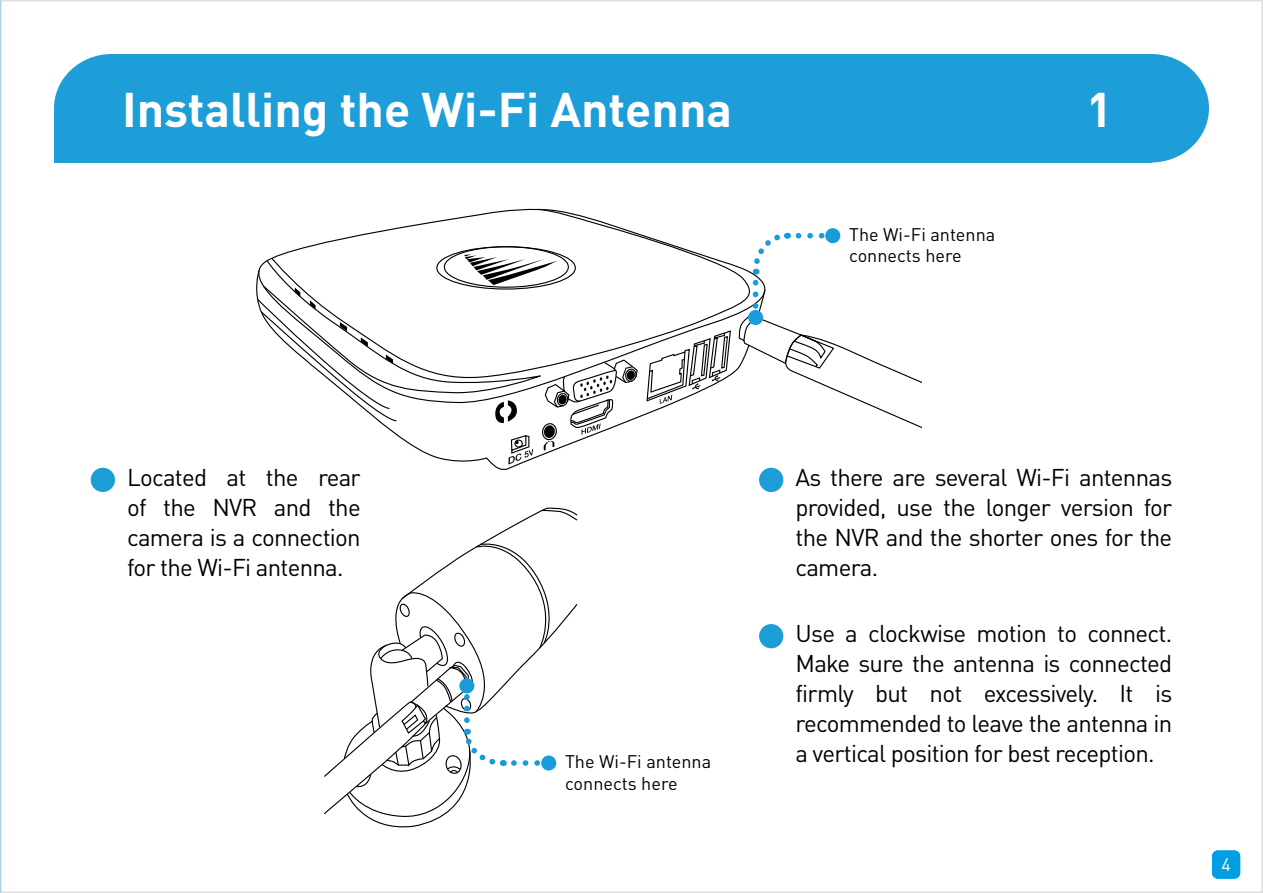
<style>
.page{position:relative;width:1263px;height:893px;background:#fff}
.page>*{position:absolute;margin:0;border:0;box-sizing:border-box;transform-origin:0 0}
.t1{font:700 48px "DIN Pro";color:#fff}
.t2{font:24px/30px "DIN Pro";letter-spacing:-.03em;color:#000;text-align:justify}
.t3{font:18px/21.6px "DIN Pro";color:#000}
.t4{font:18px "DIN Pro";color:#fff}
</style>
<div class="page">
<div style="left:0;top:0;width:1263px;height:893px;background:#fff;border:2px solid #dfe0dd"></div>
<div style="left:1212px;top:850px;width:28px;height:29px;background:#009fe3;border-radius:6px"></div>
<div style="left:1093px;top:54px;width:116px;height:109px;background:#1e9ed9;border-radius:50%"></div>
<div style="left:672px;top:54px;width:479px;height:109px;background:#1e9ed9"></div>
<div style="left:54px;top:54px;width:116px;height:109px;background:#1e9ed9;border-radius:50%"></div>
<div style="left:111px;top:54px;width:561px;height:109px;background:#1e9ed9"></div>
<div style="left:54px;top:108px;width:58px;height:55px;background:#1e9ed9"></div>
<svg style="left:759px;top:624px;width:25px;height:25px"></svg>
<svg style="left:90px;top:467px;width:25px;height:25px"></svg>
<svg style="left:759px;top:467px;width:25px;height:25px"></svg>
<svg style="left:281px;top:208px;width:479px;height:167px"></svg>
<svg style="left:256px;top:254px;width:382px;height:210px"></svg>
<svg style="left:646px;top:329px;width:86px;height:75px"></svg>
<div style="left:749px;top:311px;width:13px;height:13px;background:#1b9dd9;border-radius:50%"></div>
<div style="left:748px;top:310px;width:15px;height:15px;border:2px solid #1b9dd9;border-radius:50%"></div>
<svg style="left:738px;top:315px;width:184px;height:114px"></svg>
<svg style="left:750px;top:230px;width:38px;height:76px"></svg>
<svg style="left:798px;top:233px;width:27px;height:5px"></svg>
<div style="left:826px;top:229px;width:13px;height:13px;background:#189bd8;border-radius:50%"></div>
<div style="left:825px;top:228px;width:15px;height:15px;border:2px solid #189bd8;border-radius:50%"></div>
<svg style="left:324px;top:507px;width:254px;height:321px"></svg>
<div style="left:460px;top:679px;width:13px;height:13px;background:#189bd8;border-radius:50%"></div>
<div style="left:459px;top:678px;width:15px;height:15px;border:2px solid #189bd8;border-radius:50%"></div>
<svg style="left:0;top:0;width:1px;height:893px"></svg>
<h1 class="t1" style="left:122px;top:69px;width:612px">Installing the Wi-Fi Antenna</h1>
<h1 class="t1" style="left:1086px;top:69px;width:28px">1</h1>
<p class="t3" style="left:849px;top:222px;width:148px">The Wi-Fi antenna connects here</p>
<p class="t2" style="left:127px;top:460px;width:235px">Located at the rear of the NVR and the camera is a connection for the Wi-Fi antenna.</p>
<p class="t2" style="left:795px;top:460px;width:378px">As there are several Wi-Fi antennas provided, use the longer version for the NVR and the shorter ones for the camera.</p>
<p class="t3" style="left:565px;top:749px;width:148px">The Wi-Fi antenna connects here</p>
<p class="t2" style="left:795px;top:616px;width:378px">Use a clockwise motion to connect.<br>Make sure the antenna is connected firmly but not excessively. It is recommended to leave the antenna in a vertical position for best reception.</p>
<p class="t4" style="left:1221px;top:850px;width:11px">24</p>
</div>
